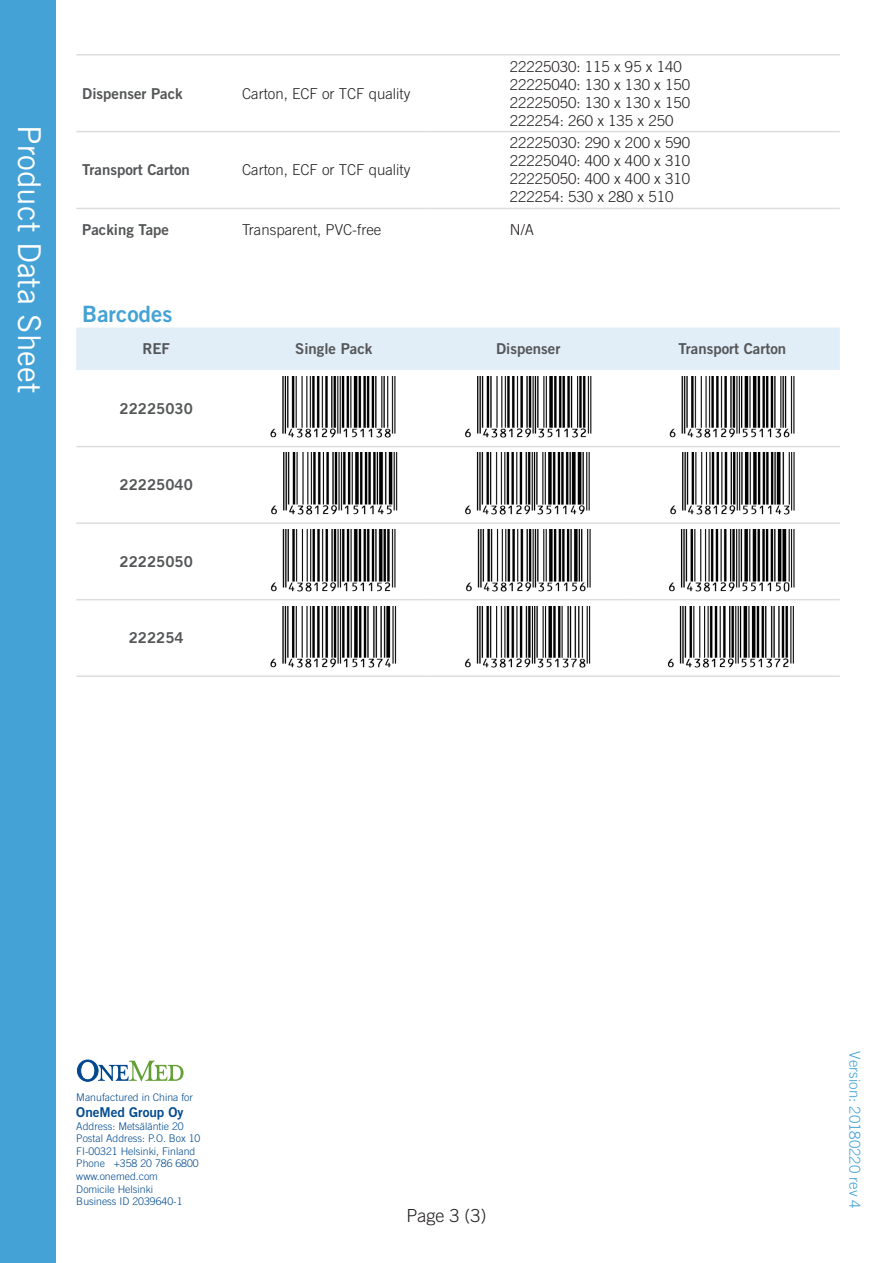
<style>
.page{position:relative;width:893px;height:1263px;background:#fff}
.page>*{position:absolute;margin:0;border:0;box-sizing:border-box;transform-origin:0 0}
.t1{font:500 31.5px "Trade Gothic OT";color:#fff}
.t2{font:700 22.5px "Trade Gothic OT";color:#44a2d6}
.t3{font:300 18px "Trade Gothic OT";color:#231f20}
.t4{font:300 15px "Trade Gothic OT";color:#231f20}
.t5{font:700 15px "Trade Gothic OT";color:#545557}
.t6{font:300 15px "Trade Gothic OT";color:#44a2d6}
.Styckeformat_4{font:700 13.5px "Trade Gothic OT";color:#004a8d}
.Styckeformat_4-2{font:300 10.5px "Trade Gothic OT";color:#004a8d}
</style>
<div class="page">
<div style="left:0;top:0;width:55px;height:1263px;background:#44a2d6"></div>
<div style="left:76px;top:327px;width:764px;height:43px;background:#e1edf7"></div>
<hr style="left:76px;top:446px;width:160px;height:1px;background:#dcdddf">
<hr style="left:236px;top:446px;width:196px;height:1px;background:#dcdddf">
<hr style="left:432px;top:446px;width:72px;height:1px;background:#dcdddf">
<hr style="left:504px;top:446px;width:121px;height:1px;background:#dcdddf">
<hr style="left:625px;top:446px;width:215px;height:1px;background:#dcdddf">
<hr style="left:76px;top:522px;width:160px;height:2px;background:#dcdddf">
<hr style="left:236px;top:522px;width:196px;height:2px;background:#dcdddf">
<hr style="left:432px;top:522px;width:72px;height:2px;background:#dcdddf">
<hr style="left:504px;top:522px;width:121px;height:2px;background:#dcdddf">
<hr style="left:625px;top:522px;width:215px;height:2px;background:#dcdddf">
<hr style="left:76px;top:599px;width:160px;height:1px;background:#dcdddf">
<hr style="left:236px;top:599px;width:196px;height:1px;background:#dcdddf">
<hr style="left:432px;top:599px;width:72px;height:1px;background:#dcdddf">
<hr style="left:504px;top:599px;width:121px;height:1px;background:#dcdddf">
<hr style="left:625px;top:599px;width:215px;height:1px;background:#dcdddf">
<hr style="left:76px;top:675px;width:160px;height:2px;background:#dcdddf">
<hr style="left:236px;top:675px;width:196px;height:2px;background:#dcdddf">
<hr style="left:432px;top:675px;width:72px;height:2px;background:#dcdddf">
<hr style="left:504px;top:675px;width:121px;height:2px;background:#dcdddf">
<hr style="left:625px;top:675px;width:215px;height:2px;background:#dcdddf">
<hr style="left:76px;top:131px;width:160px;height:1px;background:#dcdddf">
<hr style="left:236px;top:131px;width:196px;height:1px;background:#dcdddf">
<hr style="left:432px;top:131px;width:72px;height:1px;background:#dcdddf">
<hr style="left:504px;top:131px;width:121px;height:1px;background:#dcdddf">
<hr style="left:625px;top:131px;width:215px;height:1px;background:#dcdddf">
<hr style="left:76px;top:208px;width:160px;height:1px;background:#dcdddf">
<hr style="left:236px;top:208px;width:196px;height:1px;background:#dcdddf">
<hr style="left:432px;top:208px;width:72px;height:1px;background:#dcdddf">
<hr style="left:504px;top:208px;width:121px;height:1px;background:#dcdddf">
<hr style="left:625px;top:208px;width:215px;height:1px;background:#dcdddf">
<hr style="left:76px;top:54px;width:160px;height:2px;background:#dcdddf">
<hr style="left:236px;top:54px;width:196px;height:2px;background:#dcdddf">
<hr style="left:432px;top:54px;width:72px;height:2px;background:#dcdddf">
<hr style="left:504px;top:54px;width:121px;height:2px;background:#dcdddf">
<hr style="left:625px;top:54px;width:215px;height:2px;background:#dcdddf">
<img style="left:270px;top:376px;width:126px;height:62px">
<img style="left:465px;top:376px;width:127px;height:62px">
<img style="left:669px;top:376px;width:126px;height:62px">
<img style="left:271px;top:453px;width:127px;height:62px">
<img style="left:465px;top:453px;width:125px;height:62px">
<img style="left:670px;top:453px;width:125px;height:62px">
<img style="left:270px;top:529px;width:126px;height:63px">
<img style="left:465px;top:529px;width:126px;height:63px">
<img style="left:669px;top:529px;width:126px;height:63px">
<img style="left:270px;top:606px;width:127px;height:62px">
<img style="left:464px;top:606px;width:127px;height:62px">
<img style="left:667px;top:606px;width:127px;height:62px">
<svg style="left:77px;top:1059px;width:107px;height:23px"></svg>
<h1 class="t1" style="left:48px;top:125px;width:269px;rotate:90deg">Product Data Sheet</h1>
<p class="t5" style="left:82px;top:84px;width:102px">Dispenser Pack</p>
<p class="t4" style="left:242px;top:84px;width:170px">Carton, ECF or TCF quality</p>
<p class="t5" style="left:82px;top:161px;width:109px">Transport Carton</p>
<p class="t4" style="left:242px;top:161px;width:170px">Carton, ECF or TCF quality</p>
<p class="t4" style="left:510px;top:57px;width:173px">22225030: 115 x 95 x 140</p>
<p class="t4" style="left:510px;top:75px;width:182px">22225040: 130 x 130 x 150</p>
<p class="t4" style="left:510px;top:93px;width:182px">22225050: 130 x 130 x 150</p>
<p class="t4" style="left:510px;top:111px;width:165px">222254: 260 x 135 x 250</p>
<p class="t4" style="left:510px;top:134px;width:182px">22225030: 290 x 200 x 590</p>
<p class="t4" style="left:510px;top:152px;width:182px">22225040: 400 x 400 x 310</p>
<p class="t4" style="left:510px;top:170px;width:182px">22225050: 400 x 400 x 310</p>
<p class="t4" style="left:510px;top:188px;width:165px">222254: 530 x 280 x 510</p>
<p class="t5" style="left:82px;top:220px;width:88px">Packing Tape</p>
<p class="t4" style="left:242px;top:221px;width:141px">Transparent, PVC-free</p>
<p class="t4" style="left:510px;top:221px;width:26px">N/A</p>
<p class="t2" style="left:82px;top:299px;width:92px">Barcodes</p>
<p class="t5" style="left:142px;top:339px;width:29px">REF</p>
<p class="t5" style="left:295px;top:339px;width:79px">Single Pack</p>
<p class="t5" style="left:496px;top:339px;width:66px">Dispenser</p>
<p class="t5" style="left:679px;top:339px;width:109px">Transport Carton</p>
<p class="t5" style="left:119px;top:399px;width:75px">22225030</p>
<p class="t5" style="left:119px;top:476px;width:75px">22225040</p>
<p class="t5" style="left:119px;top:552px;width:75px">22225050</p>
<p class="t5" style="left:129px;top:629px;width:56px">222254</p>
<p class="Styckeformat_4-2" style="left:76px;top:1091px;width:118px">Manufactured in China for</p>
<p class="Styckeformat_4" style="left:76px;top:1104px;width:109px">OneMed Group Oy</p>
<p class="Styckeformat_4-2" style="left:76px;top:1119px;width:109px">Address: Metsäläntie 20</p>
<p class="Styckeformat_4-2" style="left:76px;top:1132px;width:126px">Postal Address: P.O. Box 10</p>
<p class="Styckeformat_4-2" style="left:76px;top:1145px;width:121px">FI-00321 Helsinki, Finland</p>
<p class="Styckeformat_4-2" style="left:76px;top:1157px;width:124px">Phone +358 20 786 6800</p>
<p class="Styckeformat_4-2" style="left:76px;top:1170px;width:83px">www.onemed.com</p>
<p class="Styckeformat_4-2" style="left:76px;top:1182px;width:78px">Domicile Helsinki</p>
<p class="Styckeformat_4-2" style="left:76px;top:1195px;width:108px">Business ID 2039640-1</p>
<p class="t3" style="left:406px;top:1205px;width:82px">Page 3 (3)</p>
<p class="t6" style="left:864px;top:1051px;width:159px;rotate:90deg">Version: 20180220 rev 4</p>
</div>
